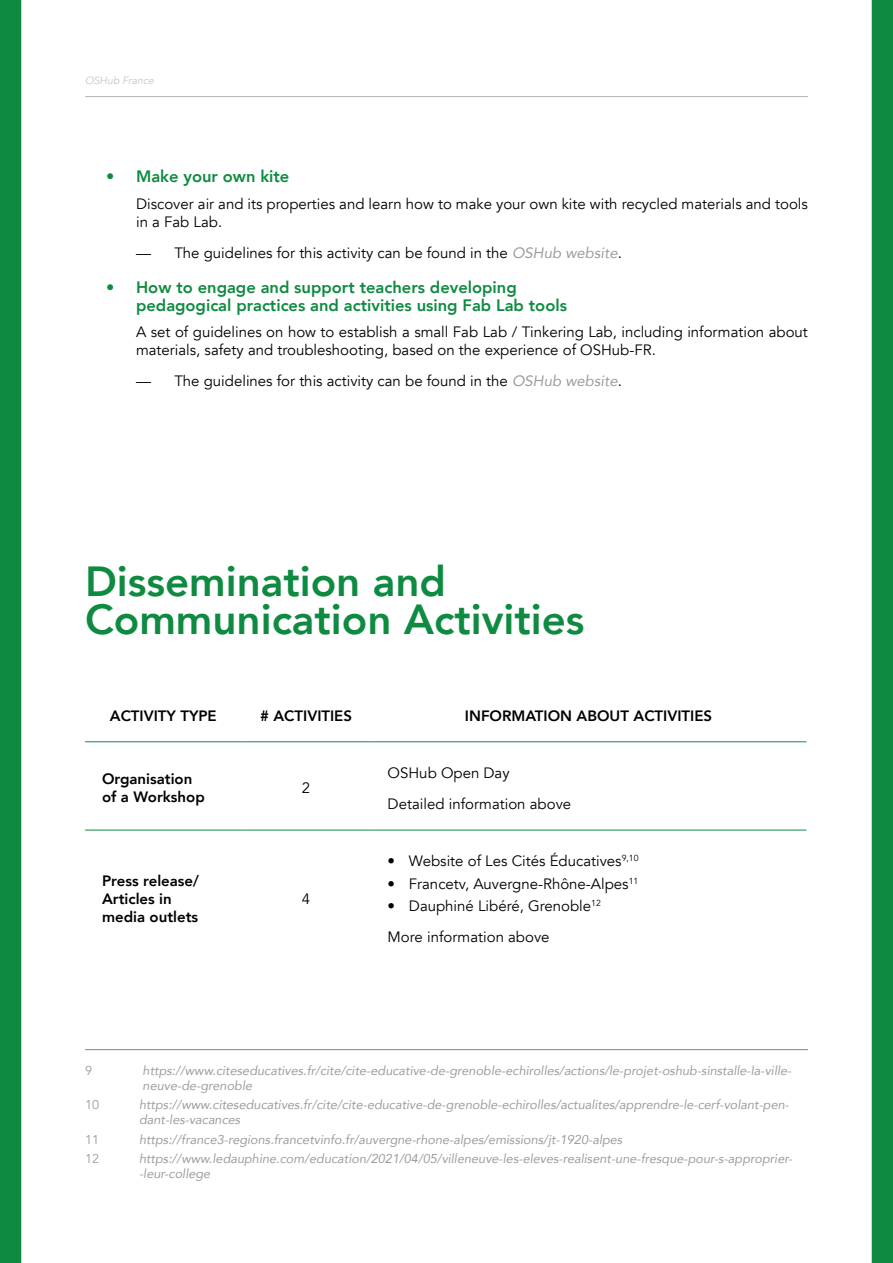
<style>
.page{position:relative;width:893px;height:1263px;background:#fff}
.page>*{position:absolute;margin:0;border:0;box-sizing:border-box;transform-origin:0 0}
.t1{font:800 42px/37.5px "Avenir";color:#0f8b41}
.t2{font:800 16.5px/18px "Avenir";color:#0f8b41}
.t3{font:15px/18px "Avenir";color:#000}
.t4{font:800 15px/18px "Avenir";color:#000}
.t5{font:italic 12.75px/15px "Avenir";color:#9d9d9c}
.t6{font:12.75px "Avenir";color:#9d9d9c}
.t7{font:italic 10.5px "Avenir";color:#c6c6c6}
.s1{font-style:italic;color:#9d9d9c}
</style>
<div class="page">
<hr style="left:85px;top:96px;width:723px;height:1px;background:#000">
<hr style="left:85px;top:741px;width:157px;height:1px;background:#0f8b41">
<hr style="left:242px;top:741px;width:129px;height:1px;background:#0f8b41">
<hr style="left:371px;top:741px;width:435px;height:1px;background:#0f8b41">
<hr style="left:85px;top:830px;width:157px;height:1px;background:#0f8b41">
<hr style="left:242px;top:830px;width:129px;height:1px;background:#0f8b41">
<hr style="left:371px;top:830px;width:435px;height:1px;background:#0f8b41">
<div style="left:0;top:0;width:21px;height:1263px;background:#0f8b41"></div>
<div style="left:872px;top:0;width:21px;height:1263px;background:#0f8b41"></div>
<hr style="left:85px;top:1049px;width:723px;height:1px;background:#000">
<p class="t7" style="left:85px;top:74px;width:70px">OSHub France</p>
<p class="t2" style="left:106px;top:168px;width:185px">• Make your own kite</p>
<p class="t3" style="left:136px;top:195px;width:673px">Discover air and its properties and learn how to make your own kite with recycled materials and tools in a Fab Lab.</p>
<p class="t3" style="left:136px;top:244px;width:487px">— The guidelines for this activity can be found in the <span class="s1">OSHub website</span>.</p>
<p class="t2" style="left:136px;top:278px;width:432px;text-indent:-30px">• How to engage and support teachers developing pedagogical practices and activities using Fab Lab tools</p>
<p class="t3" style="left:136px;top:323px;width:673px">A set of guidelines on how to establish a small Fab Lab / Tinkering Lab, including information about materials, safety and troubleshooting, based on the experience of OSHub-FR.</p>
<p class="t3" style="left:136px;top:372px;width:487px">— The guidelines for this activity can be found in the <span class="s1">OSHub website</span>.</p>
<h1 class="t1" style="left:85px;top:563px;width:501px">Dissemination and<br>Communication Activities</h1>
<p class="t4" style="left:110px;top:706px;width:108px">ACTIVITY TYPE</p>
<p class="t4" style="left:260px;top:706px;width:93px"># ACTIVITIES</p>
<p class="t4" style="left:465px;top:706px;width:249px">INFORMATION ABOUT ACTIVITIES</p>
<p class="t4" style="left:102px;top:770px;width:104px">Organisation of a Workshop</p>
<p class="t3" style="left:302px;top:779px;width:10px">2</p>
<p class="t4" style="left:102px;top:872px;width:98px">Press release/<br>Articles in media outlets</p>
<p class="t3" style="left:302px;top:890px;width:10px">4</p>
<p class="t3" style="left:388px;top:758px;width:185px;line-height:30.8px">OSHub Open Day<br>Detailed information above</p>
<p class="t3" style="left:388px;top:852px;width:253px">• Website of Les Cités Éducatives<sup>9,10</sup></p>
<p class="t3" style="left:388px;top:875px;width:252px">• Francetv, Auvergne-Rhône-Alpes<sup>11</sup></p>
<p class="t3" style="left:388px;top:890px;width:215px;line-height:30.8px">• Dauphiné Libéré, Grenoble<sup>12<br></sup>More information above</p>
<p class="t6" style="left:85px;top:1063px;width:9px">9</p>
<p class="t5" style="left:143px;top:1063px;width:650px">https://www.citeseducatives.fr/cite/cite-educative-de-grenoble-echirolles/actions/le-projet-oshub-sinstalle-la-ville&shy;neuve-de-grenoble</p>
<p class="t6" style="left:85px;top:1097px;width:16px">10</p>
<p class="t5" style="left:139px;top:1097px;width:652px">https://www.citeseducatives.fr/cite/cite-educative-de-grenoble-echirolles/actualites/apprendre-le-cerf-volant-pen&shy;dant-les-vacances</p>
<p class="t6" style="left:85px;top:1132px;width:16px">11</p>
<p class="t5" style="left:139px;top:1132px;width:485px">https://france3-regions.francetvinfo.fr/auvergne-rhone-alpes/emissions/jt-1920-alpes</p>
<p class="t6" style="left:85px;top:1151px;width:16px">12</p>
<p class="t5" style="left:139px;top:1151px;width:655px">https://www.ledauphine.com/education/2021/04/05/villeneuve-les-eleves-realisent-une-fresque-pour-s-approprier--leur-college</p>
</div>
